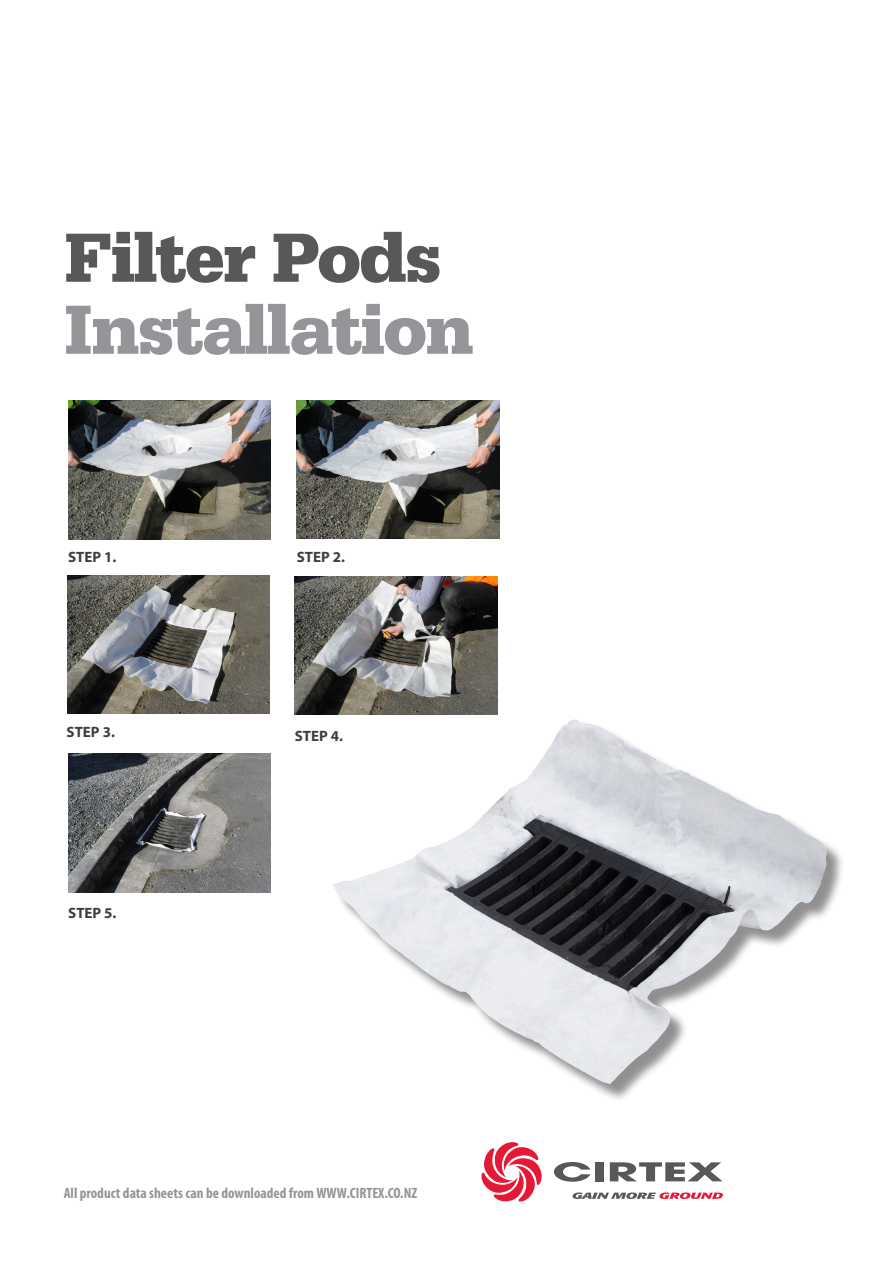
<style>
.page{position:relative;width:893px;height:1263px;background:#fff}
.page>*{position:absolute;margin:0;border:0;box-sizing:border-box;transform-origin:0 0}
.t1{font:700 72px "Serifa D";letter-spacing:-.025em;color:#939598}
.t2{font:700 72px "Serifa D";letter-spacing:-.025em;color:#57585a}
.t3{font:700 condensed 15px "Myriad Pro";color:#939598}
.t4{font:700 15px "Myriad Pro";color:#3e3e3f}
</style>
<div class="page">
<div style="left:336px;top:722px;width:509px;height:380px;background:#231f20;opacity:.5"></div>
<img style="left:333px;top:719px;width:338px;height:365px">
<img style="left:295px;top:576px;width:202px;height:138px">
<img style="left:296px;top:401px;width:203px;height:138px">
<img style="left:68px;top:400px;width:202px;height:139px">
<img style="left:68px;top:754px;width:202px;height:138px">
<img style="left:68px;top:575px;width:202px;height:139px">
<svg style="left:554px;top:1162px;width:36px;height:20px"></svg>
<div style="left:595px;top:1162px;width:9px;height:19px;background:#57585a"></div>
<svg style="left:610px;top:1162px;width:112px;height:19px"></svg>
<svg style="left:481px;top:1142px;width:61px;height:60px"></svg>
<svg style="left:572px;top:1192px;width:151px;height:7px"></svg>
<p class="t2" style="left:64px;top:215px;width:379px">Filter Pods</p>
<p class="t1" style="left:64px;top:287px;width:411px">Installation</p>
<p class="t4" style="left:68px;top:547px;width:50px">STEP 1.</p>
<p class="t4" style="left:67px;top:722px;width:50px">STEP 3.</p>
<p class="t4" style="left:68px;top:903px;width:50px">STEP 5.</p>
<p class="t4" style="left:297px;top:547px;width:50px">STEP 2.</p>
<p class="t4" style="left:295px;top:726px;width:50px">STEP 4.</p>
<p class="t3" style="left:64px;top:1184px;width:355px">All product data sheets can be downloaded from WWW.CIRTEX.CO.NZ</p>
</div>
